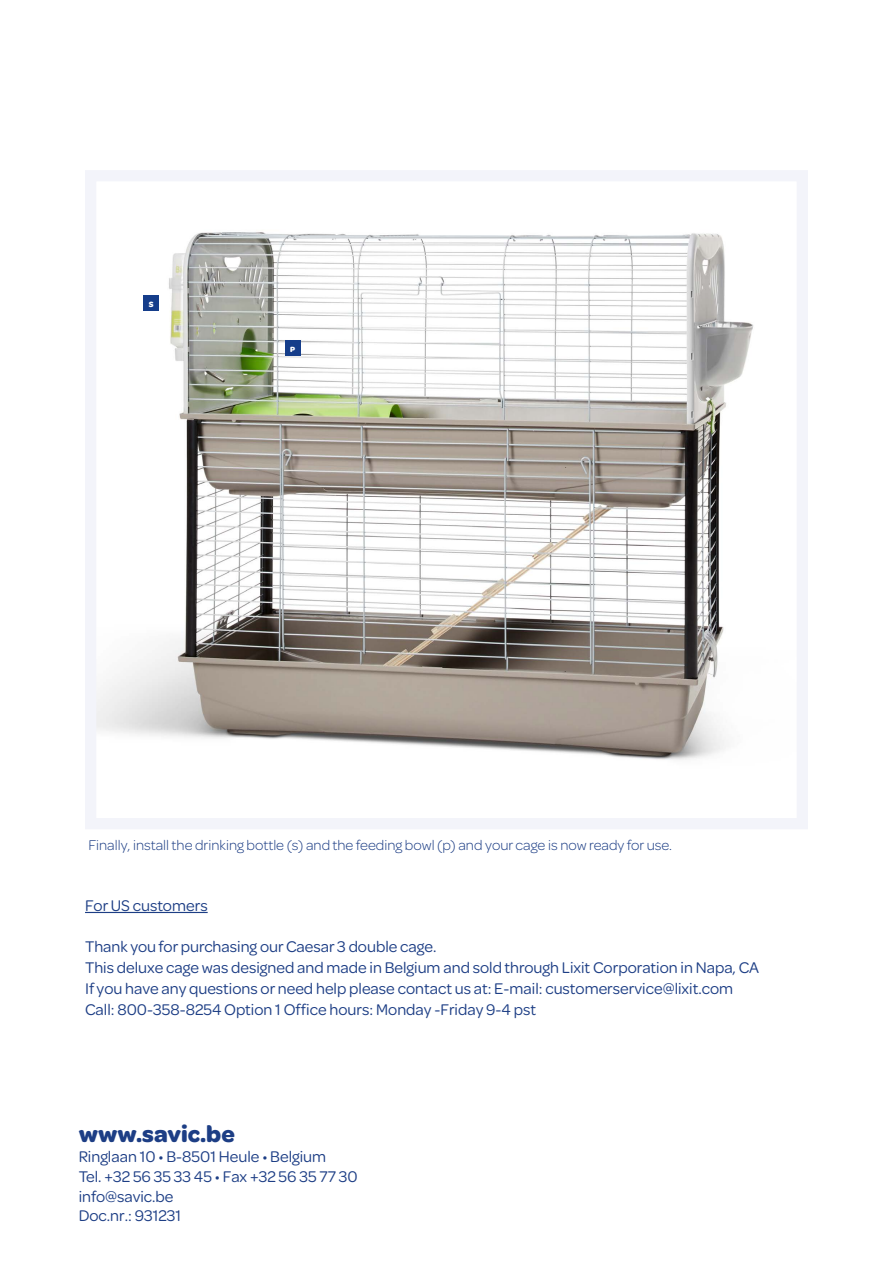
<style>
.page{position:relative;width:893px;height:1263px;background:#fff}
.page>*{position:absolute;margin:0;border:0;box-sizing:border-box;transform-origin:0 0}
.t1{font:700 24px "Omnes";color:#1d3e85}
.t2{font:16.5px/21px "Omnes";color:#1d3e85}
.t3{font:300 15px "Omnes";color:#1d3e85}
.t4{font:700 8.1px "Omnes";color:#fff}
</style>
<div class="page">
<img style="left:97px;top:232px;width:657px;height:528px">
<div style="left:85px;top:170px;width:723px;height:659px;border:11px solid #f3f4fa"></div>
<hr style="left:85px;top:912px;width:123px;height:1px;background:#1d3e85">
<div style="left:285px;top:340px;width:15px;height:15px;background:#153d8a"></div>
<div style="left:144px;top:296px;width:15px;height:15px;background:#153d8a"></div>
<p class="t4" style="left:149px;top:299px;width:6px">S</p>
<p class="t4" style="left:290px;top:343px;width:7px">P</p>
<p class="t3" style="left:88px;top:835px;width:585px">Finally, install the drinking bottle (s) and the feeding bowl (p) and your cage is now ready for use.</p>
<p class="t2" style="left:85px;top:894px;width:124px">For US customers</p>
<p class="t2" style="left:85px;top:935px;width:676px">Thank you for purchasing our Caesar 3 double cage.<br>This deluxe cage was designed and made in Belgium and sold through Lixit Corporation in Napa, CA If you have any questions or need help please contact us at: E-mail: customerservice@lixit.com Call: 800-358-8254 Option 1 Office hours: Monday -Friday 9-4 pst</p>
<h1 class="t1" style="left:79px;top:1117px;width:158px">www.savic.be</h1>
<p class="t2" style="left:79px;top:1145px;width:281px;line-height:19.8px">Ringlaan 10 • B-8501 Heule • Belgium<br>Tel. +32 56 35 33 45 • Fax +32 56 35 77 30 info@savic.be<br>Doc.nr.: 931231</p>
</div>
